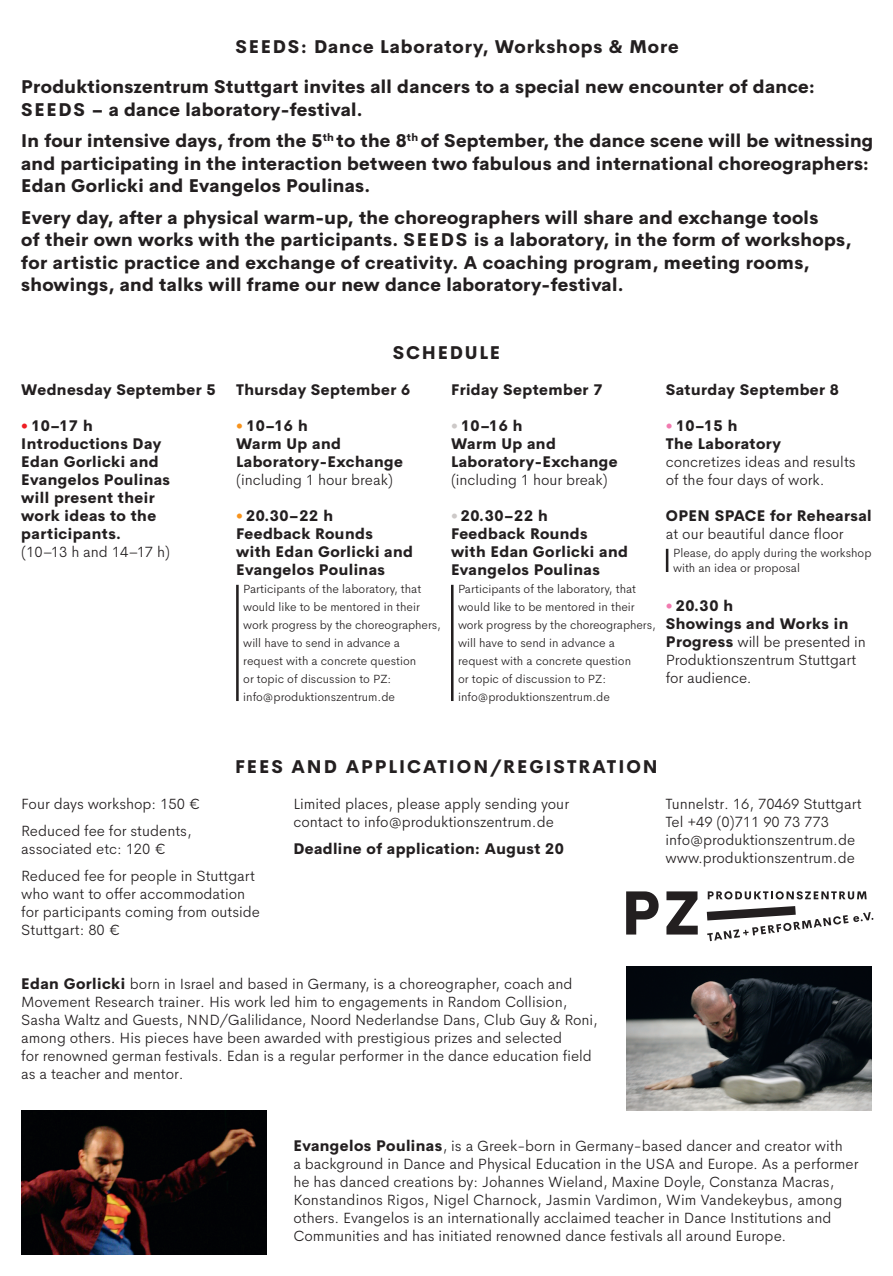
<style>
.page{position:relative;width:893px;height:1276px;background:#fff}
.page>*{position:absolute;margin:0;border:0;box-sizing:border-box;transform-origin:0 0}
.Fliesstext{font:800 18px/22.5px "Cerebri Sans";letter-spacing:.02em;color:#231f20}
.Fliesstext-2{font:800 18px "Cerebri Sans";letter-spacing:.05em;color:#231f20}
.Fliesstext-3{font:800 18px "Cerebri Sans";letter-spacing:.11em;color:#231f20}
.Fliesstext-4{font:800 18px "Cerebri Sans";letter-spacing:.1em;color:#231f20}
.Fliesstext-5{font:300 15px/18px "Cerebri Sans";color:#231f20}
.Fliesstext-6{font:800 15px/18px "Cerebri Sans";letter-spacing:.03em;color:#231f20}
.Fliesstext-7{font:300 12px/18px "Cerebri Sans";color:#231f20}
.s1{color:#ee1d23}
.s2{font-weight:300}
.s3{color:#f7931d}
.s4{color:#cdc9c8}
.s5{font-weight:800;color:#f17bb0}
.s6{font-weight:800}
</style>
<div class="page">
<hr style="left:236px;top:585px;width:3px;height:116px;background:#231f20">
<hr style="left:451px;top:585px;width:3px;height:116px;background:#231f20">
<hr style="left:666px;top:549px;width:2px;height:23px;background:#231f20">
<img style="left:626px;top:966px;width:246px;height:144px">
<img style="left:21px;top:1110px;width:246px;height:144px">
<svg style="left:626px;top:891px;width:33px;height:43px"></svg>
<svg style="left:666px;top:891px;width:32px;height:43px"></svg>
<svg style="left:708px;top:891px;width:159px;height:8px"></svg>
<svg style="left:707px;top:906px;width:166px;height:35px"></svg>
<p class="Fliesstext-2" style="left:235px;top:32px;width:445px">SEEDS: Dance Laboratory, Workshops &amp; More</p>
<p class="Fliesstext" style="left:21px;top:74px;width:795px">Produktionszentrum Stuttgart invites all dancers to a special new encounter of dance:<br>SEEDS – a dance laboratory-festival.</p>
<p class="Fliesstext" style="left:21px;top:128px;width:854px">In four intensive days, from the 5<sup>th</sup> to the 8<sup>th</sup> of September, the dance scene will be witnessing and participating in the interaction between two fabulous and international choreographers:<br>Edan Gorlicki and Evangelos Poulinas.</p>
<p class="Fliesstext" style="left:21px;top:205px;width:831px">Every day, after a physical warm-up, the choreographers will share and exchange tools<br>of their own works with the participants. SEEDS is a laboratory, in the form of workshops, for artistic practice and exchange of creativity. A coaching program, meeting rooms, showings, and talks will frame our new dance laboratory-festival.</p>
<p class="Fliesstext-6" style="left:21px;top:379px;width:196px">Wednesday September 5</p>
<p class="Fliesstext-6" style="left:21px;top:415px;width:150px"><span class="s1">•</span> 10–17 h<br>Introductions Day<br>Edan Gorlicki and<br>Evangelos Poulinas will present their work ideas to the participants. <span class="s2">(10–13 h and 14–17 h)</span></p>
<p class="Fliesstext-4" style="left:393px;top:338px;width:109px">SCHEDULE</p>
<p class="Fliesstext-6" style="left:236px;top:379px;width:176px">Thursday September 6</p>
<p class="Fliesstext-6" style="left:236px;top:415px;width:168px"><span class="s3">•</span> 10–16 h<br>Warm Up and<br>Laboratory-Exchange <span class="s2">(including 1 hour break)</span></p>
<p class="Fliesstext-6" style="left:236px;top:505px;width:178px"><span class="s3">•</span> 20.30–22 h<br>Feedback Rounds<br>with Edan Gorlicki and<br>Evangelos Poulinas</p>
<p class="Fliesstext-7" style="left:243px;top:579px;width:199px">Participants of the laboratory, that would like to be mentored in their work progress by the choreographers, will have to send in advance a request with a concrete question<br>or topic of discussion to PZ: info@produktionszentrum.de</p>
<p class="Fliesstext-6" style="left:451px;top:379px;width:153px">Friday September 7</p>
<p class="Fliesstext-6" style="left:451px;top:415px;width:168px"><span class="s4">•</span> 10–16 h<br>Warm Up and<br>Laboratory-Exchange <span class="s2">(including 1 hour break)</span></p>
<p class="Fliesstext-6" style="left:451px;top:505px;width:178px"><span class="s4">•</span> 20.30–22 h<br>Feedback Rounds<br>with Edan Gorlicki and<br>Evangelos Poulinas</p>
<p class="Fliesstext-7" style="left:458px;top:579px;width:199px">Participants of the laboratory, that would like to be mentored in their work progress by the choreographers, will have to send in advance a request with a concrete question<br>or topic of discussion to PZ: info@produktionszentrum.de</p>
<p class="Fliesstext-6" style="left:666px;top:379px;width:175px">Saturday September 8</p>
<p class="Fliesstext-5" style="left:666px;top:415px;width:191px"><span class="s5">•</span> <span class="s6">10–15 h<br>The Laboratory </span>concretizes ideas and results of the four days of work.</p>
<p class="Fliesstext-5" style="left:666px;top:505px;width:207px"><span class="s6">OPEN SPACE for Rehearsal </span>at our beautiful dance floor</p>
<p class="Fliesstext-7" style="left:673px;top:544px;width:200px;line-height:15px">Please, do apply during the workshop with an idea or proposal</p>
<p class="Fliesstext-5" style="left:666px;top:595px;width:201px"><span class="s5">•</span> <span class="s6">20.30 h<br>Showings and Works in<br>Progress</span> will be presented in<br>Produktionszentrum Stuttgart for audience.</p>
<p class="Fliesstext-3" style="left:235px;top:752px;width:424px">FEES AND APPLICATION/REGISTRATION</p>
<p class="Fliesstext-5" style="left:21px;top:793px;width:181px">Four days workshop: 150 €</p>
<p class="Fliesstext-5" style="left:21px;top:820px;width:172px">Reduced fee for students, associated etc: 120 €</p>
<p class="Fliesstext-5" style="left:21px;top:865px;width:240px">Reduced fee for people in Stuttgart who want to offer accommodation for participants coming from outside<br>Stuttgart: 80 €</p>
<p class="Fliesstext-5" style="left:293px;top:793px;width:277px">Limited places, please apply sending your contact to info@produktionszentrum.de</p>
<p class="Fliesstext-6" style="left:293px;top:838px;width:272px">Deadline of application: August 20</p>
<p class="Fliesstext-5" style="left:665px;top:793px;width:198px">Tunnelstr. 16, 70469 Stuttgart</p>
<p class="Fliesstext-5" style="left:665px;top:811px;width:165px">Tel +49 (0)711 90 73 773</p>
<p class="Fliesstext-5" style="left:665px;top:829px;width:191px">info@produktionszentrum.de</p>
<p class="Fliesstext-5" style="left:665px;top:847px;width:191px">www.produktionszentrum.de</p>
<p class="Fliesstext-5" style="left:21px;top:973px;width:578px"><span class="s6">Edan Gorlicki</span> born in Israel and based in Germany, is a choreographer, coach and Movement Research trainer. His work led him to engagements in Random Collision, Sasha Waltz and Guests, NND/Galilidance, Noord Nederlandse Dans, Club Guy &amp; Roni, among others. His pieces have been awarded with prestigious prizes and selected<br>for renowned german festivals. Edan is a regular performer in the dance education field as a teacher and mentor.</p>
<p class="Fliesstext-5" style="left:293px;top:1135px;width:567px"><span class="s6">Evangelos Poulinas</span>, is a Greek-born in Germany-based dancer and creator with<br>a background in Dance and Physical Education in the USA and Europe. As a performer he has danced creations by: Johannes Wieland, Maxine Doyle, Constanza Macras, Konstandinos Rigos, Nigel Charnock, Jasmin Vardimon, Wim Vandekeybus, among others. Evangelos is an internationally acclaimed teacher in Dance Institutions and Communities and has initiated renowned dance festivals all around Europe.</p>
</div>
